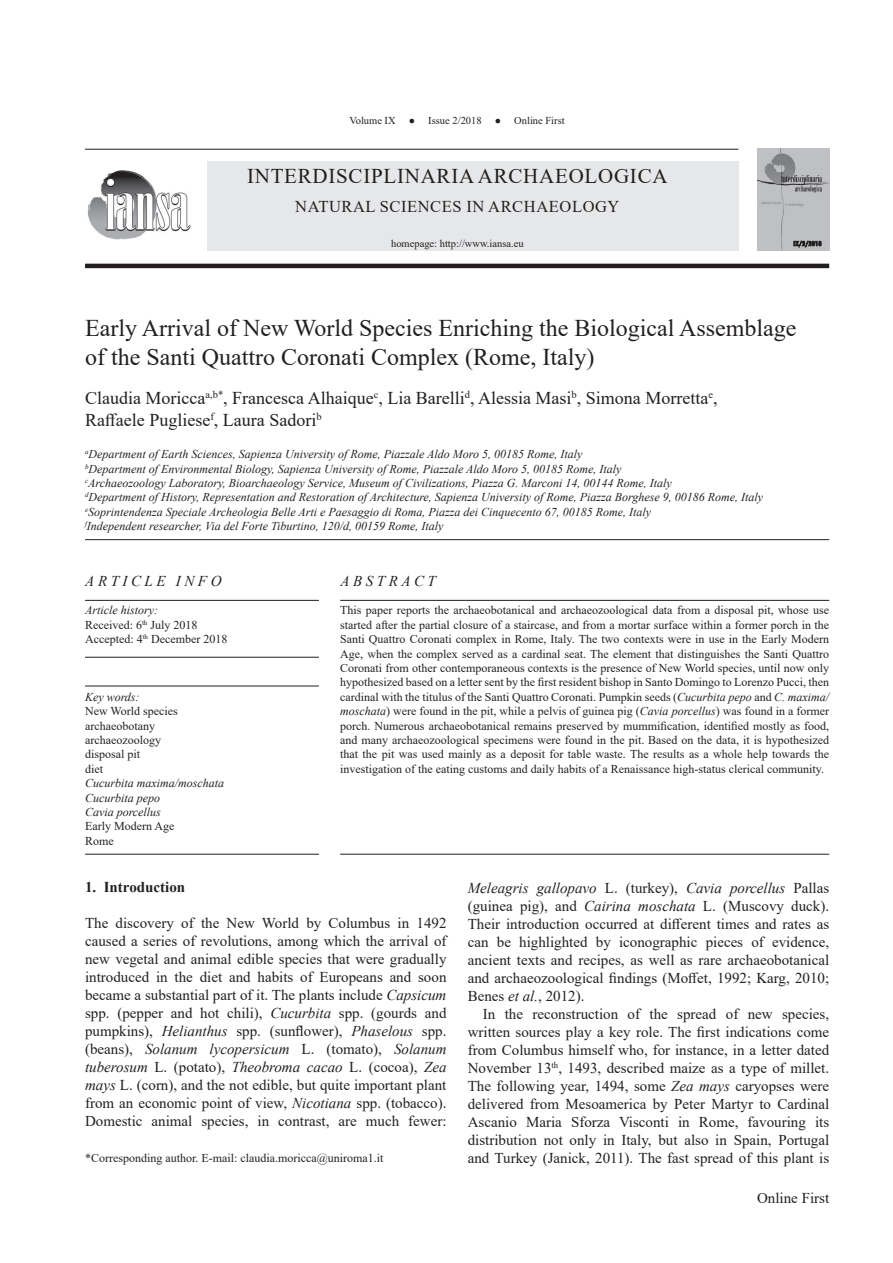
<style>
.page{position:relative;width:893px;height:1263px;background:#fff}
.page>*{position:absolute;margin:0;border:0;box-sizing:border-box;transform-origin:0 0}
.t1{font:24px/28.8px "Times New Roman";color:#231f20}
.t2{font:21px "Times New Roman";letter-spacing:.035em;color:#231f20}
.t3{font:18px/21.6px "Times New Roman";color:#231f20}
.t4{font:16.5px "Times New Roman";letter-spacing:.035em;color:#231f20}
.t5{font:15px/18px "Times New Roman";color:#231f20;text-align:justify}
.t6{font:italic 15px "Times New Roman";letter-spacing:.235em;color:#231f20}
.t7{font:700 15px "Times New Roman";color:#231f20}
.t8{font:12px/14.4px "Times New Roman";color:#231f20}
.t9{font:italic 12px/14.4px "Times New Roman";color:#231f20}
.t10{font:10.5px "Times New Roman";color:#231f20}
.s1{font-style:italic}
</style>
<div class="page">
<div style="left:207px;top:161px;width:532px;height:89px;background:#e6e7e9"></div>
<img style="left:87px;top:170px;width:104px;height:69px">
<img style="left:758px;top:149px;width:71px;height:102px">
<svg style="left:795px;top:240px;width:28px;height:8px"></svg>
<svg style="left:794px;top:241px;width:28px;height:6px"></svg>
<hr style="left:85px;top:149px;width:653px;height:1px;background:#231f20">
<hr style="left:85px;top:264px;width:744px;height:4px;background:#231f20">
<hr style="left:85px;top:539px;width:744px;height:1px;background:#231f20">
<hr style="left:85px;top:600px;width:234px;height:1px;background:#231f20">
<hr style="left:85px;top:657px;width:234px;height:1px;background:#231f20">
<hr style="left:85px;top:686px;width:234px;height:1px;background:#231f20">
<hr style="left:85px;top:854px;width:234px;height:1px;background:#231f20">
<hr style="left:340px;top:600px;width:489px;height:1px;background:#231f20">
<hr style="left:340px;top:854px;width:489px;height:1px;background:#231f20">
<p class="t10" style="left:349px;top:113px;width:48px">Volume IX</p>
<p class="t10" style="left:409px;top:113px;width:74px">● Issue 2/2018</p>
<p class="t10" style="left:495px;top:113px;width:71px">● Online First</p>
<h2 class="t2" style="left:247px;top:161px;width:422px">INTERDISCIPLINARIA ARCHAEOLOGICA</h2>
<p class="t4" style="left:295px;top:195px;width:326px">NATURAL SCIENCES IN ARCHAEOLOGY</p>
<p class="t10" style="left:391px;top:236px;width:134px">homepage: http://www.iansa.eu</p>
<h1 class="t1" style="left:85px;top:313px;width:713px">Early Arrival of New World Species Enriching the Biological Assemblage of the Santi Quattro Coronati Complex (Rome, Italy)</h1>
<p class="t3" style="left:85px;top:387px;width:634px">Claudia Moricca<sup>a,b*</sup>, Francesca Alhaique<sup>c</sup>, Lia Barelli<sup>d</sup>, Alessia Masi<sup>b</sup>, Simona Morretta<sup>e</sup>,<br>Raffaele Pugliese<sup>f</sup>, Laura Sadori<sup>b</sup></p>
<p class="t9" style="left:85px;top:447px;width:680px"><sup>a</sup>Department of Earth Sciences, Sapienza University of Rome, Piazzale Aldo Moro 5, 00185 Rome, Italy<br><sup>b</sup>Department of Environmental Biology, Sapienza University of Rome, Piazzale Aldo Moro 5, 00185 Rome, Italy<br><sup>c</sup>Archaeozoology Laboratory, Bioarchaeology Service, Museum of Civilizations, Piazza G. Marconi 14, 00144 Rome, Italy<br><sup>d</sup>Department of History, Representation and Restoration of Architecture, Sapienza University of Rome, Piazza Borghese 9, 00186 Rome, Italy <sup>e</sup>Soprintendenza Speciale Archeologia Belle Arti e Paesaggio di Roma, Piazza dei Cinquecento 67, 00185 Rome, Italy<br><sup>f</sup>Independent researcher, Via del Forte Tiburtino, 120/d, 00159 Rome, Italy</p>
<p class="t6" style="left:85px;top:571px;width:138px">ARTICLE INFO</p>
<p class="t8" style="left:85px;top:603px;width:144px"><span class="s1">Article history:<br></span>Received: 6<sup>th</sup> July 2018<br>Accepted: 4<sup>th</sup> December 2018</p>
<p class="t9" style="left:85px;top:689px;width:56px">Key words:</p>
<p class="t8" style="left:85px;top:704px;width:94px">New World species archaeobotany archaeozoology disposal pit<br>diet</p>
<p class="t9" style="left:85px;top:776px;width:140px">Cucurbita maxima/moschata<br>Cucurbita pepo<br>Cavia porcellus</p>
<p class="t8" style="left:85px;top:819px;width:91px">Early Modern Age<br>Rome</p>
<p class="t6" style="left:340px;top:571px;width:97px">ABSTRACT</p>
<p class="t8" style="left:340px;top:603px;width:491px;text-align:justify">This paper reports the archaeobotanical and archaeozoological data from a disposal pit, whose use started after the partial closure of a staircase, and from a mortar surface within a former porch in the Santi Quattro Coronati complex in Rome, Italy. The two contexts were in use in the Early Modern Age, when the complex served as a cardinal seat. The element that distinguishes the Santi Quattro Coronati from other contemporaneous contexts is the presence of New World species, until now only hypothesized based on a letter sent by the first resident bishop in Santo Domingo to Lorenzo Pucci, then cardinal with the titulus of the Santi Quattro Coronati. Pumpkin seeds (<span class="s1">Cucurbita pepo</span> and <span class="s1">C. maxima/ moschata</span>) were found in the pit, while a pelvis of guinea pig (<span class="s1">Cavia porcellus</span>) was found in a former porch. Numerous archaeobotanical remains preserved by mummification, identified mostly as food, and many archaeozoological specimens were found in the pit. Based on the data, it is hypothesized that the pit was used mainly as a deposit for table waste. The results as a whole help towards the investigation of the eating customs and daily habits of a Renaissance high-status clerical community.</p>
<p class="t7" style="left:85px;top:876px;width:102px">1. Introduction</p>
<p class="t5" style="left:85px;top:914px;width:363px">The discovery of the New World by Columbus in 1492 caused a series of revolutions, among which the arrival of new vegetal and animal edible species that were gradually introduced in the diet and habits of Europeans and soon became a substantial part of it. The plants include <span class="s1">Capsicum </span>spp. (pepper and hot chili), <span class="s1">Cucurbita</span> spp. (gourds and pumpkins), <span class="s1">Helianthus</span> spp. (sunflower), <span class="s1">Phaselous</span> spp. (beans), <span class="s1">Solanum lycopersicum</span> L. (tomato), <span class="s1">Solanum tuberosum</span> L. (potato), <span class="s1">Theobroma cacao</span> L. (cocoa), <span class="s1">Zea mays</span> L. (corn), and the not edible, but quite important plant from an economic point of view, <span class="s1">Nicotiana</span> spp. (tobacco).<br>Domestic animal species, in contrast, are much fewer:</p>
<p class="t8" style="left:85px;top:1150px;width:300px">*Corresponding author. E-mail: claudia.moricca@uniroma1.it</p>
<p class="t5" style="left:468px;top:878px;width:363px"><span class="s1">Meleagris gallopavo</span> L. (turkey), <span class="s1">Cavia porcellus</span> Pallas (guinea pig), and <span class="s1">Cairina moschata</span> L. (Muscovy duck).<br>Their introduction occurred at different times and rates as can be highlighted by iconographic pieces of evidence, ancient texts and recipes, as well as rare archaeobotanical and archaeozoological findings (Moffet, 1992; Karg, 2010; Benes <span class="s1">et al.</span>, 2012).</p>
<p class="t5" style="left:468px;top:1004px;width:363px;text-indent:15px">In the reconstruction of the spread of new species, written sources play a key role. The first indications come from Columbus himself who, for instance, in a letter dated November 13<sup>th</sup>, 1493, described maize as a type of millet.<br>The following year, 1494, some <span class="s1">Zea mays</span> caryopses were delivered from Mesoamerica by Peter Martyr to Cardinal Ascanio Maria Sforza Visconti in Rome, favouring its distribution not only in Italy, but also in Spain, Portugal and Turkey (Janick, 2011). The fast spread of this plant is</p>
<p class="t5" style="left:757px;top:1188px;width:74px">Online First</p>
</div>
